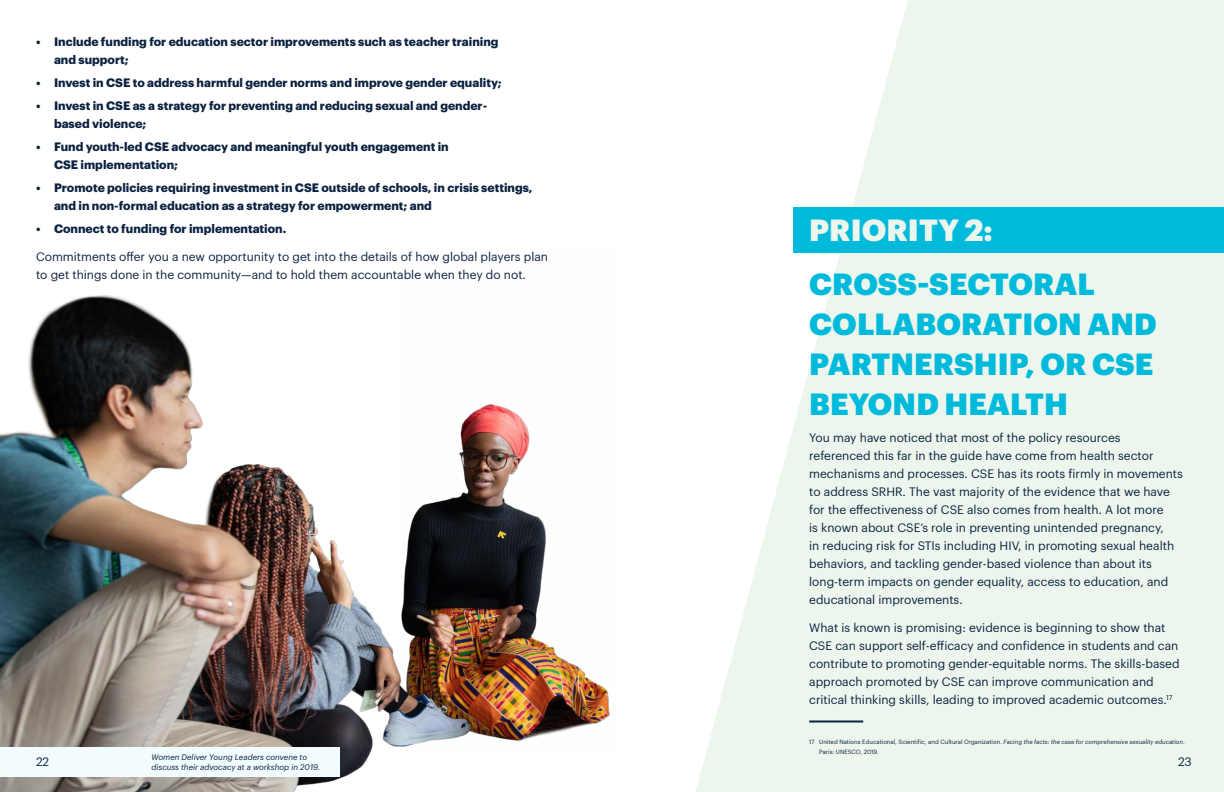
<style>
.page{position:relative;width:1224px;height:792px;background:#fff}
.page>*{position:absolute;margin:0;border:0;box-sizing:border-box;transform-origin:0 0}
.t1{font:900 30px/40px "Graphik";letter-spacing:.005em;color:#00badc}
.t2{font:900 30px "Graphik";letter-spacing:.005em;color:#edf6ed}
.t3{font:12px/18px "Graphik";color:#0b2240}
.t4{font:700 12px/18px "Graphik";color:#0b2240}
.t5{font:italic 8px/9.6px "Graphik";color:#0b2240}
.t6{font:6px/10px "Graphik";color:#0b2240}
.s1{font-style:italic}
</style>
<div class="page">
<img style="left:474px;top:404px;width:136px;height:337px">
<img style="left:0;top:295px;width:474px;height:497px">
<div style="left:0;top:747px;width:340px;height:30px;background:#f2fbfd"></div>
<svg style="left:696px;top:0;width:528px;height:792px;fill:#edf6ed"></svg>
<div style="left:793px;top:207px;width:431px;height:46px;background:#00badc"></div>
<hr style="left:809px;top:720px;width:54px;height:2px;background:#0b2240">
<p class="t4" style="left:54px;top:33px;width:446px;text-indent:-18px">• Include funding for education sector improvements such as teacher training and support;</p>
<p class="t4" style="left:36px;top:74px;width:467px">• Invest in CSE to address harmful gender norms and improve gender equality;</p>
<p class="t4" style="left:54px;top:97px;width:435px;text-indent:-18px">• Invest in CSE as a strategy for preventing and reducing sexual and gender&shy;based violence;</p>
<p class="t4" style="left:54px;top:138px;width:396px;text-indent:-18px">• Fund youth-led CSE advocacy and meaningful youth engagement in<br>CSE implementation;</p>
<p class="t4" style="left:54px;top:179px;width:480px;text-indent:-18px">• Promote policies requiring investment in CSE outside of schools, in crisis settings, and in non-formal education as a strategy for empowerment; and</p>
<p class="t4" style="left:36px;top:220px;width:252px">• Connect to funding for implementation.</p>
<p class="t3" style="left:36px;top:248px;width:514px">Commitments offer you a new opportunity to get into the details of how global players plan to get things done in the community—and to hold them accountable when they do not.</p>
<p class="t3" style="left:36px;top:753px;width:15px">22</p>
<p class="t5" style="left:152px;top:753px;width:170px">Women Deliver Young Leaders convene to discuss their advocacy at a workshop in 2019.</p>
<h1 class="t2" style="left:809px;top:213px;width:185px">PRIORITY 2:</h1>
<h1 class="t1" style="left:809px;top:264px;width:349px">CROSS-SECTORAL<br>COLLABORATION AND<br>PARTNERSHIP, OR CSE<br>BEYOND HEALTH</h1>
<p class="t3" style="left:809px;top:429px;width:375px">You may have noticed that most of the policy resources referenced this far in the guide have come from health sector mechanisms and processes. CSE has its roots firmly in movements to address SRHR. The vast majority of the evidence that we have for the effectiveness of CSE also comes from health. A lot more<br>is known about CSE’s role in preventing unintended pregnancy,<br>in reducing risk for STIs including HIV, in promoting sexual health behaviors, and tackling gender-based violence than about its long-term impacts on gender equality, access to education, and educational improvements.</p>
<p class="t3" style="left:809px;top:619px;width:372px">What is known is promising: evidence is beginning to show that CSE can support self-efficacy and confidence in students and can contribute to promoting gender-equitable norms. The skills-based approach promoted by CSE can improve communication and critical thinking skills, leading to improved academic outcomes.<sup>17</sup></p>
<p class="t6" style="left:819px;top:737px;width:367px;text-indent:-10px">17 United Nations Educational, Scientific, and Cultural Organization. <span class="s1">Facing the facts: the case for comprehensive sexuality education</span>.<br>Paris: UNESCO, 2019.</p>
<p class="t3" style="left:1178px;top:753px;width:15px">23</p>
</div>
